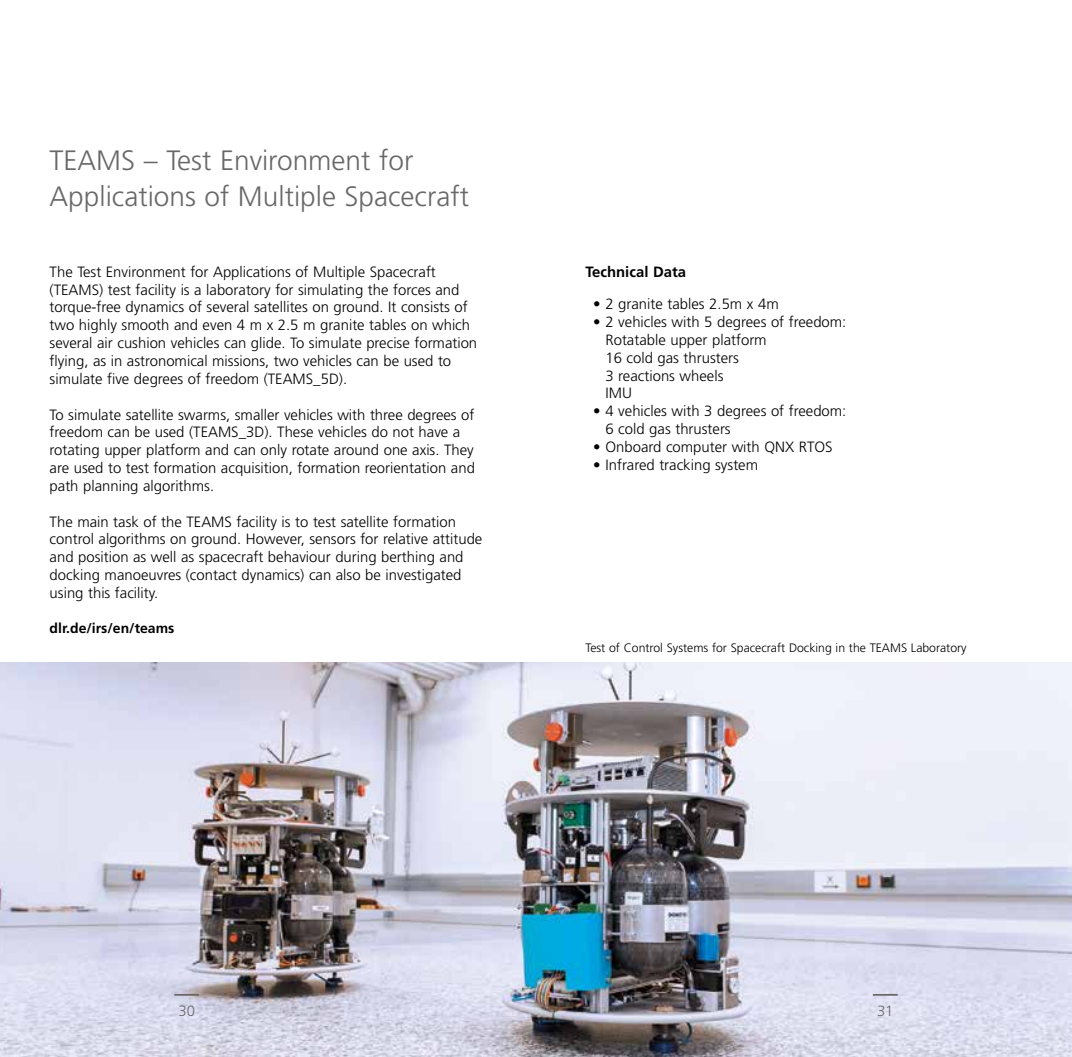
<style>
.page{position:relative;width:1072px;height:1057px;background:#fff}
.page>*{position:absolute;margin:0;border:0;box-sizing:border-box;transform-origin:0 0}
.t1{font:300 28px/35.9px "Frutiger LT Std";color:#686868}
.t2{font:300 14.88px/17.8px "Frutiger LT Std";color:#000}
.t3{font:700 14.88px "Frutiger LT Std";color:#000}
.t4{font:300 14.88px "Frutiger LT Std";color:#686868}
.t5{font:700 14px "Frutiger LT Std";color:#000}
.t6{font:300 12.25px "Frutiger LT Std";color:#000}
</style>
<div class="page">
<img style="left:0;top:662px;width:1071px;height:395px">
<svg style="left:174px;top:994px;width:25px;height:1px"></svg>
<svg style="left:873px;top:994px;width:24px;height:1px"></svg>
<h1 class="t1" style="left:50px;top:143px;width:421px">TEAMS – Test Environment for<br>Applications of Multiple Spacecraft</h1>
<p class="t2" style="left:50px;top:263px;width:429px">The Test Environment for Applications of Multiple Spacecraft (TEAMS) test facility is a laboratory for simulating the forces and torque-free dynamics of several satellites on ground. It consists of two highly smooth and even 4 m x 2.5 m granite tables on which several air cushion vehicles can glide. To simulate precise formation flying, as in astronomical missions, two vehicles can be used to simulate five degrees of freedom (TEAMS_5D).</p>
<p class="t2" style="left:50px;top:406px;width:427px">To simulate satellite swarms, smaller vehicles with three degrees of freedom can be used (TEAMS_3D). These vehicles do not have a rotating upper platform and can only rotate around one axis. They are used to test formation acquisition, formation reorientation and path planning algorithms.</p>
<p class="t2" style="left:50px;top:513px;width:434px">The main task of the TEAMS facility is to test satellite formation control algorithms on ground. However, sensors for relative attitude and position as well as spacecraft behaviour during berthing and docking manoeuvres (contact dynamics) can also be investigated using this facility.</p>
<p class="t5" style="left:50px;top:619px;width:126px">dlr.de/irs/en/teams</p>
<p class="t3" style="left:585px;top:263px;width:102px">Technical Data</p>
<p class="t2" style="left:593px;top:295px;width:187px">• 2 granite tables 2.5m x 4m</p>
<p class="t2" style="left:605px;top:313px;width:242px;text-indent:-12px">• 2 vehicles with 5 degrees of freedom:<br>Rotatable upper platform<br>16 cold gas thrusters<br>3 reactions wheels<br>IMU</p>
<p class="t2" style="left:605px;top:402px;width:242px;text-indent:-12px">• 4 vehicles with 3 degrees of freedom:<br>6 cold gas thrusters</p>
<p class="t2" style="left:593px;top:438px;width:241px">• Onboard computer with QNX RTOS</p>
<p class="t2" style="left:593px;top:456px;width:167px">• Infrared tracking system</p>
<p class="t6" style="left:585px;top:640px;width:382px">Test of Control Systems for Spacecraft Docking in the TEAMS Laboratory</p>
<p class="t4" style="left:178px;top:1002px;width:18px">30</p>
<p class="t4" style="left:877px;top:1002px;width:18px">31</p>
</div>
